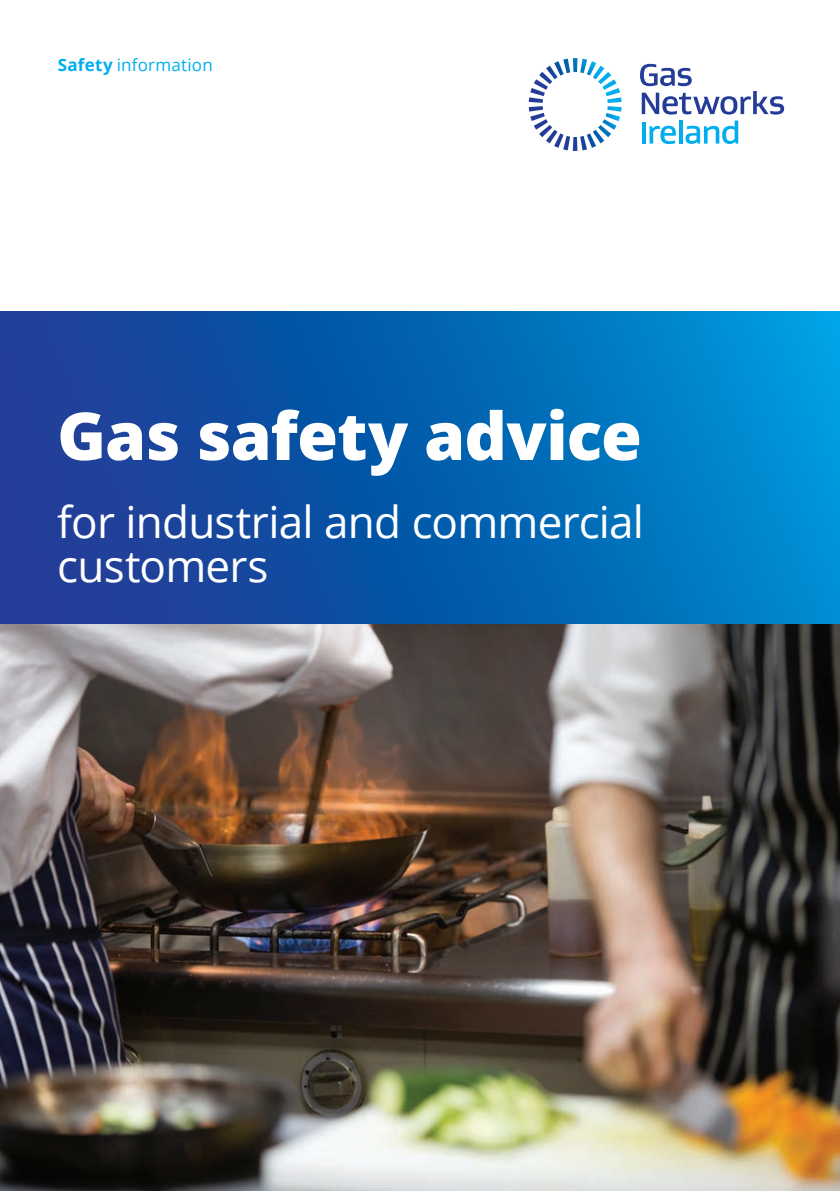
<style>
.page{position:relative;width:840px;height:1191px;background:#fff}
.page>*{position:absolute;margin:0;border:0;box-sizing:border-box;transform-origin:0 0}
.t1{font:800 66px "Open Sans";letter-spacing:-.015em;color:#fff}
.t2{font:44px/44px "Open Sans";letter-spacing:-.02em;color:#fff}
.t3{font:17px "Open Sans";letter-spacing:.01em;color:#00aeef}
.s1{font-weight:700}
</style>
<div class="page">
<img style="left:0;top:624px;width:839px;height:567px">
<svg style="left:640px;top:64px;width:143px;height:80px"></svg>
<svg style="left:528px;top:58px;width:93px;height:93px"></svg>
<svg style="left:0;top:312px;width:839px;height:312px;background:#0960b0"></svg>
<p class="t3" style="left:58px;top:53px;width:157px"><span class="s1">Safety</span> information</p>
<p class="t1" style="left:57px;top:386px;width:586px">Gas safety advice</p>
<p class="t2" style="left:57px;top:499px;width:587px">for industrial and commercial customers</p>
</div>
